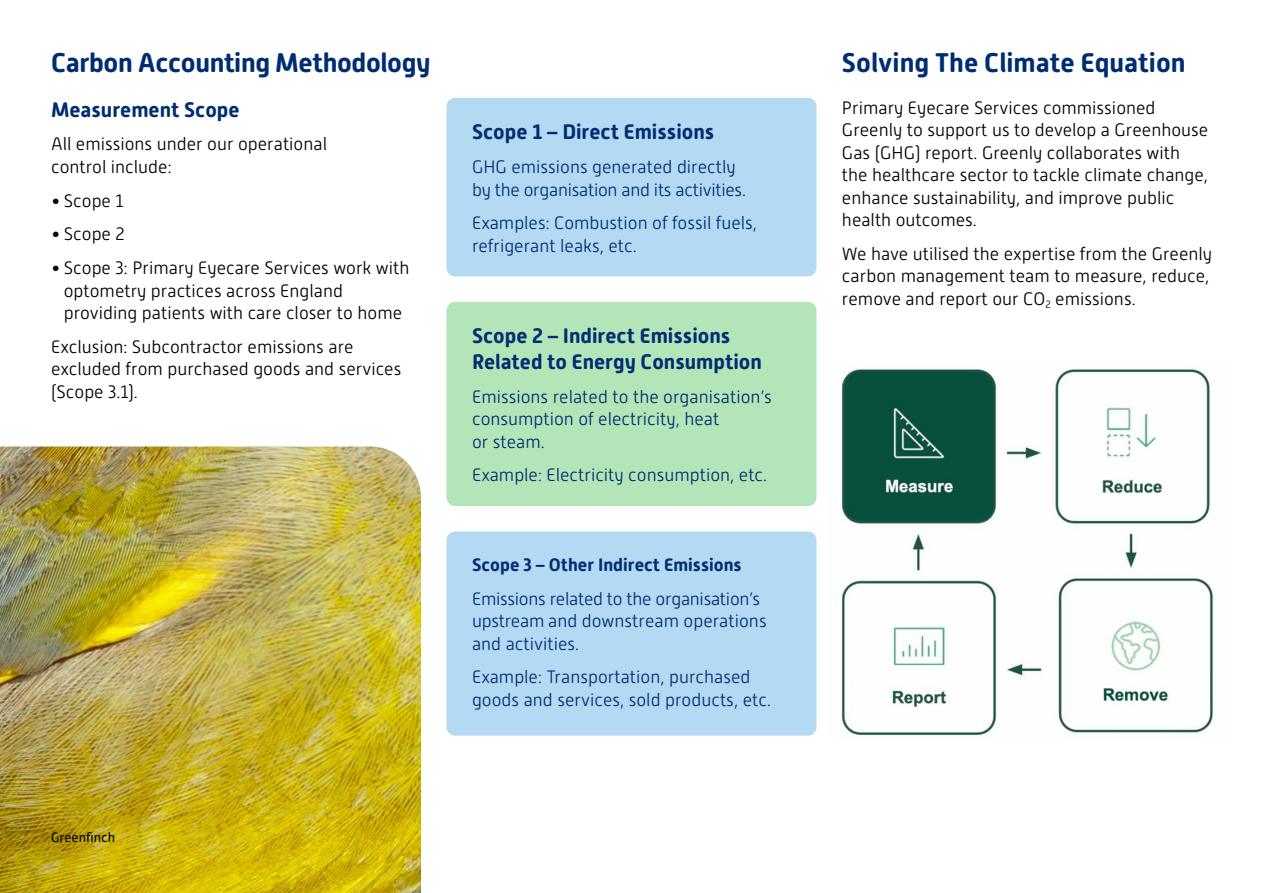
<style>
.page{position:relative;width:1263px;height:893px;background:#fff}
.page>*{position:absolute;margin:0;border:0;box-sizing:border-box;transform-origin:0 0}
.t1{font:700 27px "Alwyn New Rounded";letter-spacing:-.015em;color:#002d72}
.t2{font:700 21px/25.5px "Alwyn New Rounded";color:#002d72}
.t3{font:300 18px/22.5px "Alwyn New Rounded";color:#000}
.t4{font:300 18px/22.5px "Alwyn New Rounded";color:#002d72}
.t5{font:700 18px "Alwyn New Rounded";color:#002d72}
.t6{font:13.5px "Alwyn New Rounded";color:#000}
</style>
<div class="page">
<img style="left:841px;top:368px;width:374px;height:369px">
<div style="left:446px;top:98px;width:370px;height:178px;background:#b4d9f3;border-radius:9px"></div>
<div style="left:446px;top:302px;width:370px;height:204px;background:#b3e5b8;border-radius:9px"></div>
<div style="left:446px;top:531px;width:370px;height:205px;background:#b4d9f3;border-radius:9px"></div>
<img style="left:0;top:446px;width:421px;height:447px">
<h1 class="t1" style="left:51px;top:47px;width:381px">Carbon Accounting Methodology</h1>
<p class="t2" style="left:51px;top:97px;width:190px">Measurement Scope</p>
<p class="t3" style="left:51px;top:133px;width:277px">All emissions under our operational control include:</p>
<p class="t3" style="left:51px;top:189px;width:74px">• Scope 1</p>
<p class="t3" style="left:51px;top:223px;width:75px">• Scope 2</p>
<p class="t3" style="left:64px;top:257px;width:347px;text-indent:-13px">• Scope 3: Primary Eyecare Services work with optometry practices across England providing patients with care closer to home</p>
<p class="t3" style="left:51px;top:335px;width:352px">Exclusion: Subcontractor emissions are excluded from purchased goods and services (Scope 3.1).</p>
<p class="t2" style="left:472px;top:119px;width:244px">Scope 1 – Direct Emissions</p>
<p class="t4" style="left:472px;top:156px;width:275px">GHG emissions generated directly by the organisation and its activities.</p>
<p class="t4" style="left:472px;top:212px;width:287px">Examples: Combustion of fossil fuels, refrigerant leaks, etc.</p>
<p class="t2" style="left:472px;top:323px;width:291px">Scope 2 – Indirect Emissions<br>Related to Energy Consumption</p>
<p class="t4" style="left:472px;top:385px;width:301px">Emissions related to the organisation’s consumption of electricity, heat<br>or steam.</p>
<p class="t4" style="left:472px;top:464px;width:297px">Example: Electricity consumption, etc.</p>
<p class="t5" style="left:472px;top:554px;width:271px">Scope 3 – Other Indirect Emissions</p>
<p class="t4" style="left:472px;top:587px;width:296px">Emissions related to the organisation’s upstream and downstream operations and activities.</p>
<p class="t4" style="left:472px;top:666px;width:300px">Example: Transportation, purchased goods and services, sold products, etc.</p>
<p class="t6" style="left:51px;top:830px;width:66px">Greenfinch</p>
<h1 class="t1" style="left:842px;top:47px;width:345px">Solving The Climate Equation</h1>
<p class="t3" style="left:842px;top:96px;width:368px">Primary Eyecare Services commissioned Greenly to support us to develop a Greenhouse Gas (GHG) report. Greenly collaborates with the healthcare sector to tackle climate change, enhance sustainability, and improve public health outcomes.</p>
<p class="t3" style="left:842px;top:242px;width:371px">We have utilised the expertise from the Greenly carbon management team to measure, reduce, remove and report our CO<sub>2</sub> emissions.</p>
</div>
